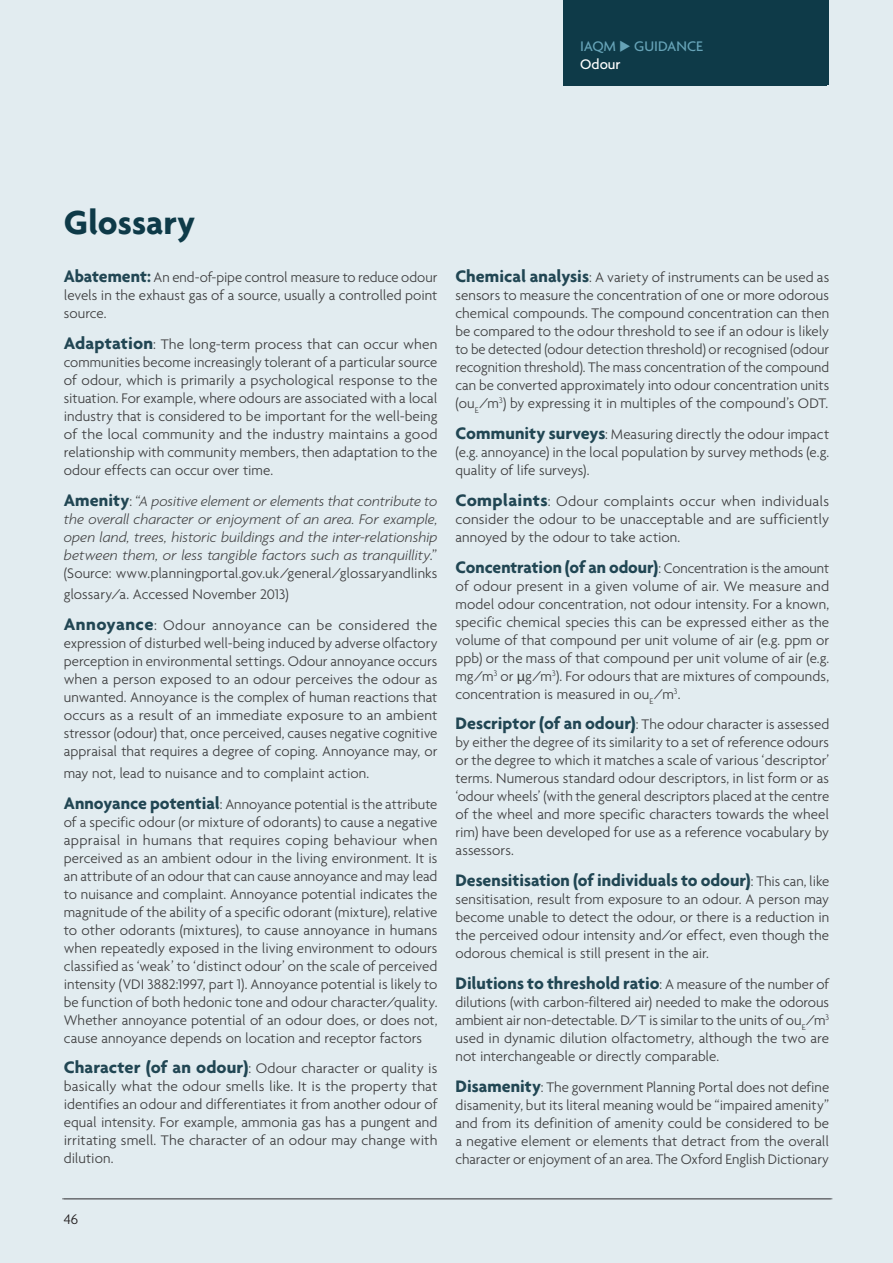
<style>
.page{position:relative;width:893px;height:1263px;background:#e2ecf0}
.page>*{position:absolute;margin:0;border:0;box-sizing:border-box;transform-origin:0 0}
.Heading_01_Turq{font:700 36px "Agenda";color:#0e3a48}
._03_RevisedBody_Just{font:700 18px "Agenda";color:#214653}
._03_RevisedBody_Just-2{font:300 15px/18px "Agenda";color:#3e3e3f;text-align:justify}
._03_RevisedBody_Just-3{font:italic 300 15px/18px "Agenda";letter-spacing:.01em;color:#3e3e3f;text-align:justify}
.t1{font:500 15px/18px "Agenda";color:#66a3b7}
.t2{font:300 15px "Agenda";color:#231f20}
.s1{color:#fff}
.s2{font-weight:700;font-size:18px;color:#214653}
.s3{font-weight:700;font-style:normal;font-size:18px;color:#214653}
.s4{font-style:normal}
.s5{font-family:"Myriad Pro";font-weight:400}
.s6{font-weight:300;font-size:15px;color:#3e3e3f}
</style>
<div class="page">
<hr style="left:64px;top:1198px;width:768px;height:1px;background:#636569">
<hr style="left:62px;top:1198px;width:769px;height:1px;background:#636569">
<div style="left:563px;top:0;width:264px;height:86px;background:#0e3a48"></div>
<p class="t1" style="left:583px;top:36px;width:124px">IAQM ◆ GUIDANCE<br><span class="s1">Odour</span></p>
<p class="t1" style="left:580px;top:36px;width:124px">IAQM ◆ GUIDANCE<br><span class="s1">Odour</span></p>
<p class="Heading_01_Turq" style="left:64px;top:200px;width:133px">Glossary</p>
<p class="_03_RevisedBody_Just-2" style="left:64px;top:268px;width:375px"><span class="s2">Abatement:</span> An end-of-pipe control measure to reduce odour levels in the exhaust gas of a source, usually a controlled point source.</p>
<p class="_03_RevisedBody_Just-2" style="left:64px;top:335px;width:375px"><span class="s2">Adaptation</span>: The long-term process that can occur when communities become increasingly tolerant of a particular source of odour, which is primarily a psychological response to the situation. For example, where odours are associated with a local industry that is considered to be important for the well-being of the local community and the industry maintains a good relationship with community members, then adaptation to the odour effects can occur over time.</p>
<p class="_03_RevisedBody_Just-3" style="left:64px;top:492px;width:375px"><span class="s3">Amenity</span><span class="s4">: “</span>A positive element or elements that contribute to the overall character or enjoyment of an area. For example, open land, trees, historic buildings and the inter-relationship between them, or less tangible factors such as tranquillity<span class="s4">.” (Source: www.planningportal.gov.uk/general/glossaryandlinks</span></p>
<p class="_03_RevisedBody_Just-2" style="left:64px;top:585px;width:227px">glossary/a. Accessed November 2013)</p>
<p class="_03_RevisedBody_Just-2" style="left:64px;top:616px;width:375px"><span class="s2">Annoyance</span>: Odour annoyance can be considered the expression of disturbed well-being induced by adverse olfactory perception in environmental settings. Odour annoyance occurs when a person exposed to an odour perceives the odour as unwanted. Annoyance is the complex of human reactions that occurs as a result of an immediate exposure to an ambient stressor (odour) that, once perceived, causes negative cognitive appraisal that requires a degree of coping. Annoyance may, or</p>
<p class="_03_RevisedBody_Just-2" style="left:64px;top:764px;width:307px">may not, lead to nuisance and to complaint action.</p>
<p class="_03_RevisedBody_Just-2" style="left:64px;top:794px;width:375px"><span class="s2">Annoyance potential</span>: Annoyance potential is the attribute of a specific odour (or mixture of odorants) to cause a negative appraisal in humans that requires coping behaviour when perceived as an ambient odour in the living environment. It is an attribute of an odour that can cause annoyance and may lead to nuisance and complaint. Annoyance potential indicates the magnitude of the ability of a specific odorant (mixture), relative to other odorants (mixtures), to cause annoyance in humans when repeatedly exposed in the living environment to odours classified as ‘weak’ to ‘distinct odour’ on the scale of perceived intensity (VDI 3882:1997, part 1). Annoyance potential is likely to be function of both hedonic tone and odour character/quality.<br>Whether annoyance potential of an odour does, or does not, cause annoyance depends on location and receptor factors</p>
<p class="_03_RevisedBody_Just-2" style="left:64px;top:1059px;width:375px"><span class="s2">Character (of an odour)</span>: Odour character or quality is basically what the odour smells like. It is the property that identifies an odour and differentiates it from another odour of equal intensity. For example, ammonia gas has a pungent and irritating smell. The character of an odour may change with dilution.</p>
<p class="_03_RevisedBody_Just-2" style="left:455px;top:268px;width:375px"><span class="s2">Chemical analysis</span>: A variety of instruments can be used as sensors to measure the concentration of one or more odorous chemical compounds. The compound concentration can then be compared to the odour threshold to see if an odour is likely to be detected (odour detection threshold) or recognised (odour recognition threshold). The mass concentration of the compound can be converted approximately into odour concentration units (ou<sub>E</sub>/m<sup>3</sup>) by expressing it in multiples of the compound’s ODT.</p>
<p class="_03_RevisedBody_Just-2" style="left:455px;top:425px;width:375px"><span class="s2">Community surveys</span>: Measuring directly the odour impact (e.g. annoyance) in the local population by survey methods (e.g. quality of life surveys).</p>
<p class="_03_RevisedBody_Just-2" style="left:455px;top:492px;width:375px"><span class="s2">Complaints</span>: Odour complaints occur when individuals consider the odour to be unacceptable and are sufficiently annoyed by the odour to take action.</p>
<p class="_03_RevisedBody_Just-2" style="left:455px;top:558px;width:375px"><span class="s2">Concentration (of an odour)</span>: Concentration is the amount of odour present in a given volume of air. We measure and model odour concentration, not odour intensity. For a known, specific chemical species this can be expressed either as the volume of that compound per unit volume of air (e.g. ppm or ppb) or the mass of that compound per unit volume of air (e.g. mg/m<sup>3</sup> or <span class="s5">µ</span>g/m<sup>3</sup>). For odours that are mixtures of compounds, concentration is measured in ou<sub>E</sub>/m<sup>3</sup>.</p>
<p class="_03_RevisedBody_Just-2" style="left:455px;top:715px;width:375px"><span class="s2">Descriptor (of an odour)</span>: The odour character is assessed by either the degree of its similarity to a set of reference odours or the degree to which it matches a scale of various ‘descriptor’ terms. Numerous standard odour descriptors, in list form or as ‘odour wheels’ (with the general descriptors placed at the centre of the wheel and more specific characters towards the wheel rim) have been developed for use as a reference vocabulary by assessors.</p>
<p class="_03_RevisedBody_Just" style="left:455px;top:869px;width:375px">Desensitisation (of individuals to odour)<span class="s6">: This can, like</span></p>
<p class="_03_RevisedBody_Just-2" style="left:455px;top:890px;width:375px">sensitisation, result from exposure to an odour. A person may become unable to detect the odour, or there is a reduction in the perceived odour intensity and/or effect, even though the odorous chemical is still present in the air.</p>
<p class="_03_RevisedBody_Just" style="left:455px;top:972px;width:375px">Dilutions to threshold ratio<span class="s6">: A measure of the number of</span></p>
<p class="_03_RevisedBody_Just-2" style="left:455px;top:993px;width:375px">dilutions (with carbon-filtered air) needed to make the odorous ambient air non-detectable. D/T is similar to the units of ou<sub>E</sub>/m<sup>3 </sup>used in dynamic dilution olfactometry, although the two are not interchangeable or directly comparable.</p>
<p class="_03_RevisedBody_Just-2" style="left:455px;top:1077px;width:375px"><span class="s2">Disamenity</span>: The government Planning Portal does not define disamenity, but its literal meaning would be “impaired amenity” and from its definition of amenity could be considered to be a negative element or elements that detract from the overall character or enjoyment of an area. The Oxford English Dictionary</p>
<p class="t2" style="left:64px;top:1210px;width:16px">46</p>
</div>
